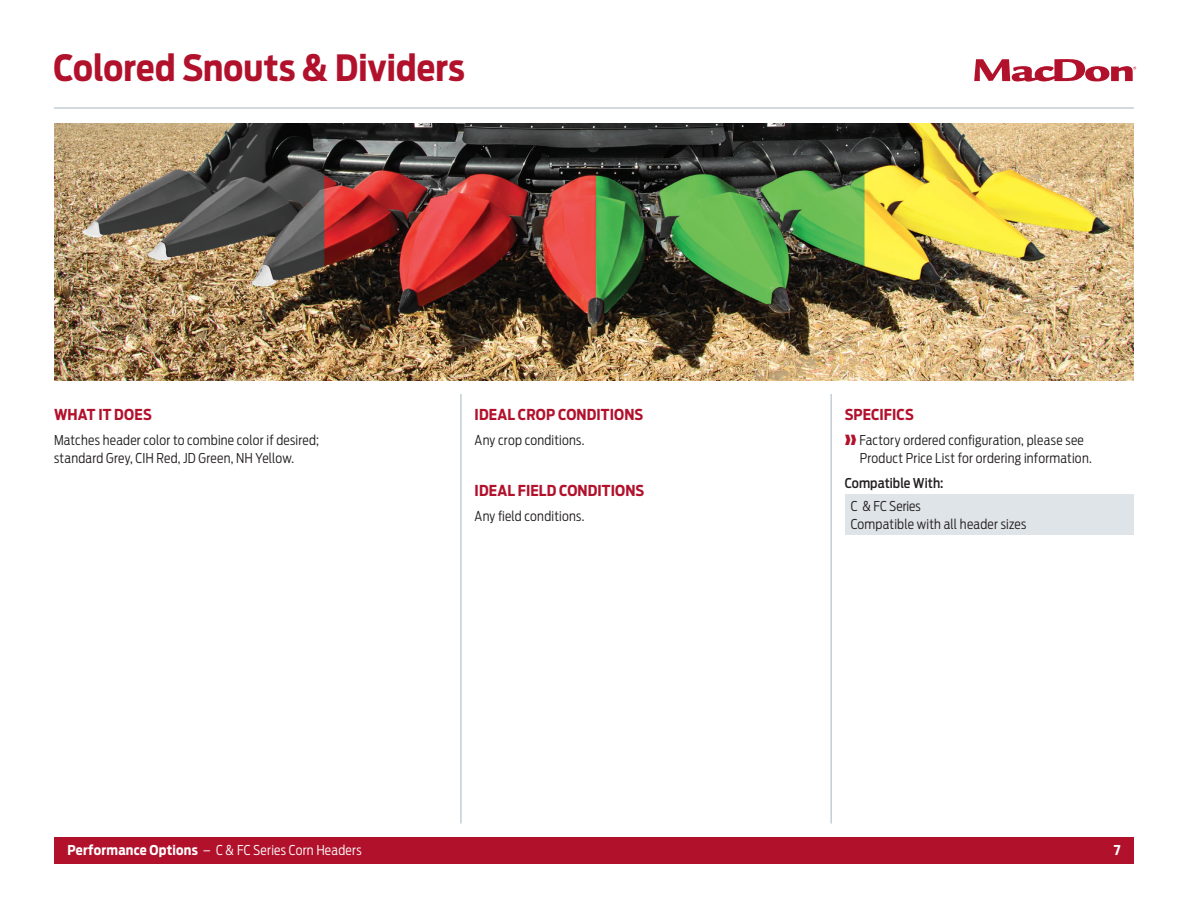
<style>
.page{position:relative;width:1188px;height:918px;background:#fff}
.page>*{position:absolute;margin:0;border:0;box-sizing:border-box;transform-origin:0 0}
.t1{font:700 36px "Antenna Cond";letter-spacing:.005em;color:#b2112c}
.t2{font:700 15px "Antenna Cond";letter-spacing:.005em;color:#b2112c}
.t3{font:300 13.5px/18px "Antenna Cond";letter-spacing:.015em;color:#231f20}
.t4{font:300 13.5px "Antenna Cond";letter-spacing:.02em;color:#fff}
.t5{font:500 13.5px "Antenna Cond";letter-spacing:.005em;color:#231f20}
.t6{font:700 13.5px "Antenna Cond";color:#fff}
.s1{color:#b2112c}
.s2{font-weight:700}
</style>
<div class="page">
<div style="left:54px;top:837px;width:1080px;height:27px;background:#b2112c"></div>
<svg style="left:974px;top:59px;width:162px;height:23px"></svg>
<hr style="left:54px;top:107px;width:1080px;height:2px;background:#c4ced4">
<hr style="left:830px;top:394px;width:2px;height:429px;background:#c4ced4">
<hr style="left:460px;top:394px;width:2px;height:429px;background:#c4ced4">
<img style="left:54px;top:123px;width:1080px;height:258px">
<div style="left:845px;top:494px;width:289px;height:41px;background:#dfe4e8"></div>
<h1 class="t1" style="left:54px;top:47px;width:413px">Colored Snouts &amp; Dividers</h1>
<p class="t2" style="left:54px;top:405px;width:99px">WHAT IT DOES</p>
<p class="t3" style="left:54px;top:431px;width:266px">Matches header color to combine color if desired; standard Grey, CIH Red, JD Green, NH Yellow.</p>
<p class="t2" style="left:475px;top:405px;width:170px">IDEAL CROP CONDITIONS</p>
<p class="t3" style="left:475px;top:431px;width:111px">Any crop conditions.</p>
<p class="t2" style="left:475px;top:481px;width:171px">IDEAL FIELD CONDITIONS</p>
<p class="t3" style="left:475px;top:507px;width:111px">Any field conditions.</p>
<p class="t2" style="left:845px;top:405px;width:71px">SPECIFICS</p>
<p class="t3" style="left:860px;top:431px;width:234px;text-indent:-15px"><span class="s1">❱❱</span> Factory ordered configuration, please see<br>Product Price List for ordering information.</p>
<p class="t5" style="left:845px;top:475px;width:100px">Compatible With:</p>
<p class="t3" style="left:851px;top:497px;width:177px">C &amp; FC Series<br>Compatible with all header sizes</p>
<p class="t4" style="left:68px;top:842px;width:296px"><span class="s2">Performance Options</span> – C &amp; FC Series Corn Headers</p>
<p class="t6" style="left:1114px;top:842px;width:8px">7</p>
</div>
